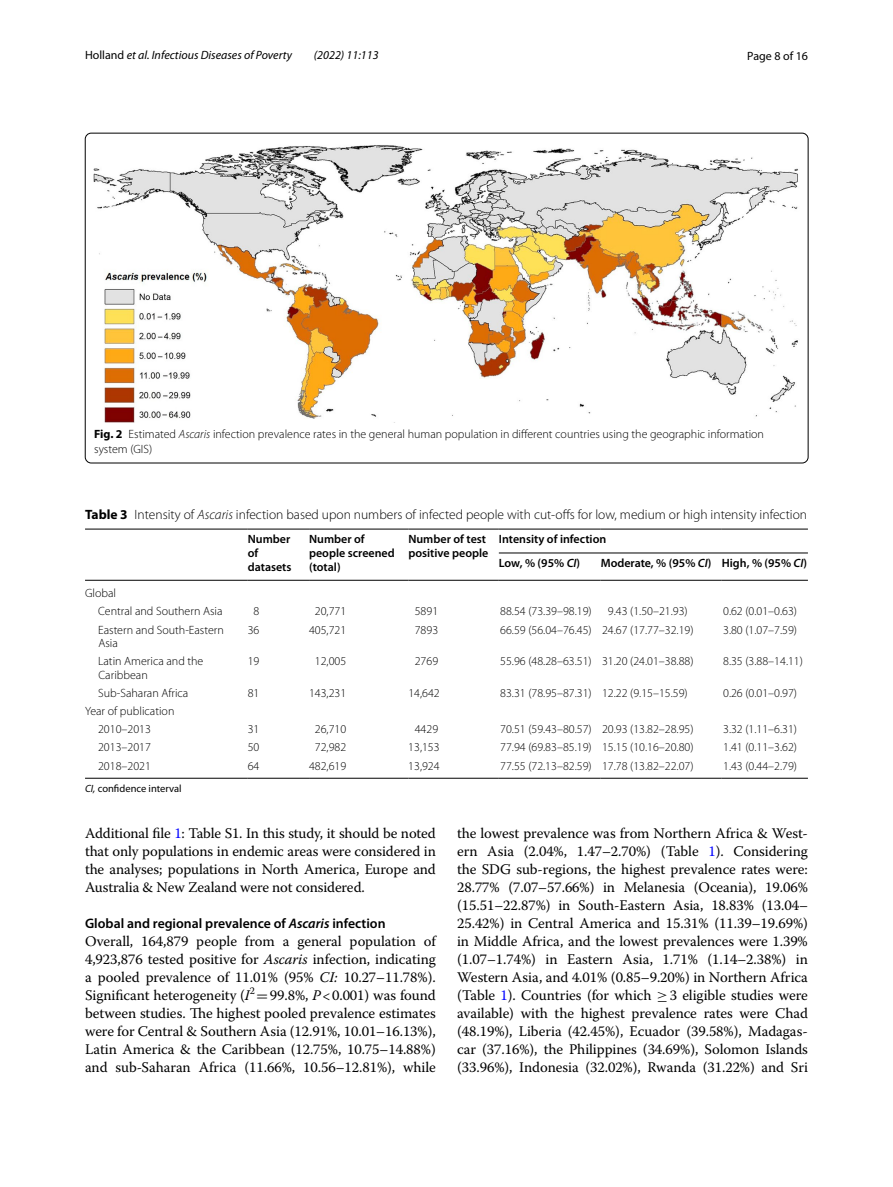
<style>
.page{position:relative;width:893px;height:1187px;background:#fff}
.page>*{position:absolute;margin:0;border:0;box-sizing:border-box;transform-origin:0 0}
.t1{font:14.7px/18px "Warnock Pro";letter-spacing:-.005em;color:#000;text-align:justify}
.t2{font:600 13.8px "Myriad Pro";color:#000}
.t3{font:300 13.5px "Myriad Pro";color:#000}
.t4{font:300 12px/18.1px "Myriad Pro";color:#000}
.t5{font:600 12px/13.5px "Myriad Pro";color:#000}
.t6{font:italic 12px "Myriad Pro";color:#000}
.t7{font:12px "Myriad Pro";color:#000}
.t8{font:10.5px "Myriad Pro";color:#000}
.s1{font-style:normal}
.s2{font-weight:700}
.s3{font-style:italic}
.s4{color:#00f}
.s5{font-family:"MTSY"}
</style>
<div class="page">
<img style="left:94px;top:145px;width:704px;height:277px">
<hr style="left:85px;top:529px;width:163px;height:1px;background:#000">
<hr style="left:85px;top:580px;width:163px;height:1px;background:#000">
<hr style="left:248px;top:529px;width:61px;height:1px;background:#000">
<hr style="left:248px;top:580px;width:61px;height:1px;background:#000">
<hr style="left:309px;top:529px;width:99px;height:1px;background:#000">
<hr style="left:309px;top:580px;width:99px;height:1px;background:#000">
<hr style="left:408px;top:529px;width:91px;height:1px;background:#000">
<hr style="left:408px;top:580px;width:91px;height:1px;background:#000">
<hr style="left:499px;top:529px;width:102px;height:1px;background:#000">
<hr style="left:601px;top:529px;width:121px;height:1px;background:#000">
<hr style="left:722px;top:529px;width:86px;height:1px;background:#000">
<hr style="left:499px;top:580px;width:102px;height:1px;background:#000">
<hr style="left:601px;top:580px;width:121px;height:1px;background:#000">
<hr style="left:722px;top:580px;width:86px;height:1px;background:#000">
<hr style="left:85px;top:778px;width:163px;height:1px;background:#000">
<hr style="left:248px;top:778px;width:61px;height:1px;background:#000">
<hr style="left:309px;top:778px;width:99px;height:1px;background:#000">
<hr style="left:408px;top:778px;width:91px;height:1px;background:#000">
<hr style="left:499px;top:778px;width:102px;height:1px;background:#000">
<hr style="left:601px;top:778px;width:121px;height:1px;background:#000">
<hr style="left:722px;top:778px;width:86px;height:1px;background:#000">
<hr style="left:499px;top:552px;width:309px;height:1px;background:#000">
<p class="t6" style="left:85px;top:48px;width:208px"><span class="s1">Holland</span> et al. Infectious Diseases of Poverty</p>
<p class="t6" style="left:314px;top:48px;width:66px">(2022) 11:113</p>
<p class="t7" style="left:747px;top:48px;width:62px">Page 8 of 16</p>
<p class="t4" style="left:94px;top:426px;width:671px;line-height:15px"><span class="s2">Fig. 2</span> Estimated <span class="s3">Ascaris</span> infection prevalence rates in the general human population in different countries using the geographic information system (GIS)</p>
<p class="t3" style="left:85px;top:507px;width:724px"><span class="s2">Table 3</span> Intensity of <span class="s3">Ascaris</span> infection based upon numbers of infected people with cut-offs for low, medium or high intensity infection</p>
<p class="t4" style="left:98px;top:584px;width:126px;text-indent:-13px">Global<br>Central and Southern Asia</p>
<p class="t5" style="left:248px;top:532px;width:45px">Number of datasets</p>
<p class="t5" style="left:309px;top:532px;width:87px">Number of people screened (total)</p>
<p class="t5" style="left:408px;top:532px;width:82px">Number of test positive people</p>
<p class="t5" style="left:499px;top:527px;width:109px;line-height:23.9px">Intensity of infection<br>Low, % (95% <span class="s3">CI</span>)</p>
<p class="t5" style="left:601px;top:556px;width:208px">Moderate, % (95% <span class="s3">CI</span>) High, % (95% <span class="s3">CI</span>)</p>
<p class="t4" style="left:254px;top:602px;width:7px">8</p>
<p class="t4" style="left:315px;top:602px;width:33px">20,771</p>
<p class="t4" style="left:415px;top:602px;width:25px">5891</p>
<p class="t4" style="left:500px;top:602px;width:93px">88.54 (73.39–98.19)</p>
<p class="t4" style="left:608px;top:602px;width:81px">9.43 (1.50–21.93)</p>
<p class="t4" style="left:723px;top:602px;width:75px">0.62 (0.01–0.63)</p>
<p class="t4" style="left:98px;top:623px;width:127px;line-height:13.5px">Eastern and South-Eastern<br>Asia</p>
<p class="t4" style="left:248px;top:620px;width:13px">36</p>
<p class="t4" style="left:309px;top:620px;width:39px">405,721</p>
<p class="t4" style="left:415px;top:620px;width:25px">7893</p>
<p class="t4" style="left:500px;top:620px;width:195px">66.59 (56.04–76.45) 24.67 (17.77–32.19)</p>
<p class="t4" style="left:723px;top:620px;width:75px">3.80 (1.07–7.59)</p>
<p class="t4" style="left:98px;top:654px;width:107px;line-height:13.5px">Latin America and the<br>Caribbean</p>
<p class="t4" style="left:248px;top:652px;width:13px">19</p>
<p class="t4" style="left:315px;top:652px;width:33px">12,005</p>
<p class="t4" style="left:415px;top:652px;width:25px">2769</p>
<p class="t4" style="left:500px;top:652px;width:195px">55.96 (48.28–63.51) 31.20 (24.01–38.88)</p>
<p class="t4" style="left:723px;top:652px;width:81px">8.35 (3.88–14.11)</p>
<p class="t4" style="left:98px;top:684px;width:92px">Sub-Saharan Africa</p>
<p class="t4" style="left:248px;top:684px;width:13px">81</p>
<p class="t4" style="left:309px;top:684px;width:39px">143,231</p>
<p class="t4" style="left:408px;top:684px;width:33px">14,642</p>
<p class="t4" style="left:500px;top:684px;width:189px">83.31 (78.95–87.31) 12.22 (9.15–15.59)</p>
<p class="t4" style="left:723px;top:684px;width:75px">0.26 (0.01–0.97)</p>
<p class="t4" style="left:98px;top:702px;width:78px;text-indent:-13px">Year of publication<br>2010–2013</p>
<p class="t4" style="left:248px;top:720px;width:13px">31</p>
<p class="t4" style="left:315px;top:720px;width:33px">26,710</p>
<p class="t4" style="left:415px;top:720px;width:25px">4429</p>
<p class="t4" style="left:500px;top:720px;width:195px">70.51 (59.43–80.57) 20.93 (13.82–28.95)</p>
<p class="t4" style="left:723px;top:720px;width:75px">3.32 (1.11–6.31)</p>
<p class="t4" style="left:98px;top:738px;width:54px">2013–2017</p>
<p class="t4" style="left:248px;top:738px;width:13px">50</p>
<p class="t4" style="left:315px;top:738px;width:33px">72,982</p>
<p class="t4" style="left:408px;top:738px;width:33px">13,153</p>
<p class="t4" style="left:500px;top:738px;width:195px">77.94 (69.83–85.19) 15.15 (10.16–20.80)</p>
<p class="t4" style="left:723px;top:738px;width:75px">1.41 (0.11–3.62)</p>
<p class="t4" style="left:98px;top:756px;width:54px">2018–2021</p>
<p class="t4" style="left:248px;top:756px;width:13px">64</p>
<p class="t4" style="left:309px;top:756px;width:39px">482,619</p>
<p class="t4" style="left:408px;top:756px;width:33px">13,924</p>
<p class="t4" style="left:500px;top:756px;width:195px">77.55 (72.13–82.59) 17.78 (13.82–22.07)</p>
<p class="t4" style="left:723px;top:756px;width:75px">1.43 (0.44–2.79)</p>
<p class="t8" style="left:85px;top:781px;width:98px"><span class="s3">CI,</span> confidence interval</p>
<p class="t1" style="left:85px;top:823px;width:352px">Additional file <span class="s4">1</span>: Table S1. In this study, it should be noted that only populations in endemic areas were considered in the analyses; populations in North America, Europe and Australia &amp; New Zealand were not considered.</p>
<p class="t2" style="left:85px;top:914px;width:302px">Global and regional prevalence of <span class="s3">Ascaris</span> infection</p>
<p class="t1" style="left:85px;top:931px;width:352px">Overall, 164,879 people from a general population of 4,923,876 tested positive for <span class="s3">Ascaris</span> infection, indicating a pooled prevalence of 11.01% (95% <span class="s3">CI:</span> 10.27–11.78%).<br>Significant heterogeneity (<span class="s3">I</span><sup>2</sup> <span class="s5">=</span>99.8%, <span class="s3">P</span>&lt;0.001) was found between studies. The highest pooled prevalence estimates were for Central &amp; Southern Asia (12.91%, 10.01–16.13%), Latin America &amp; the Caribbean (12.75%, 10.75–14.88%) and sub-Saharan Africa (11.66%, 10.56–12.81%), while</p>
<p class="t1" style="left:457px;top:823px;width:352px">the lowest prevalence was from Northern Africa &amp; West&shy;ern Asia (2.04%, 1.47–2.70%) (Table <span class="s4">1</span>). Considering the SDG sub-regions, the highest prevalence rates were:<br>28.77% (7.07–57.66%) in Melanesia (Oceania), 19.06% (15.51–22.87%) in South-Eastern Asia, 18.83% (13.04– 25.42%) in Central America and 15.31% (11.39–19.69%) in Middle Africa, and the lowest prevalences were 1.39% (1.07–1.74%) in Eastern Asia, 1.71% (1.14–2.38%) in Western Asia, and 4.01% (0.85–9.20%) in Northern Africa (Table <span class="s4">1</span>). Countries (for which <span class="s5">≥</span>3 eligible studies were available) with the highest prevalence rates were Chad (48.19%), Liberia (42.45%), Ecuador (39.58%), Madagas&shy;car (37.16%), the Philippines (34.69%), Solomon Islands (33.96%), Indonesia (32.02%), Rwanda (31.22%) and Sri</p>
</div>
